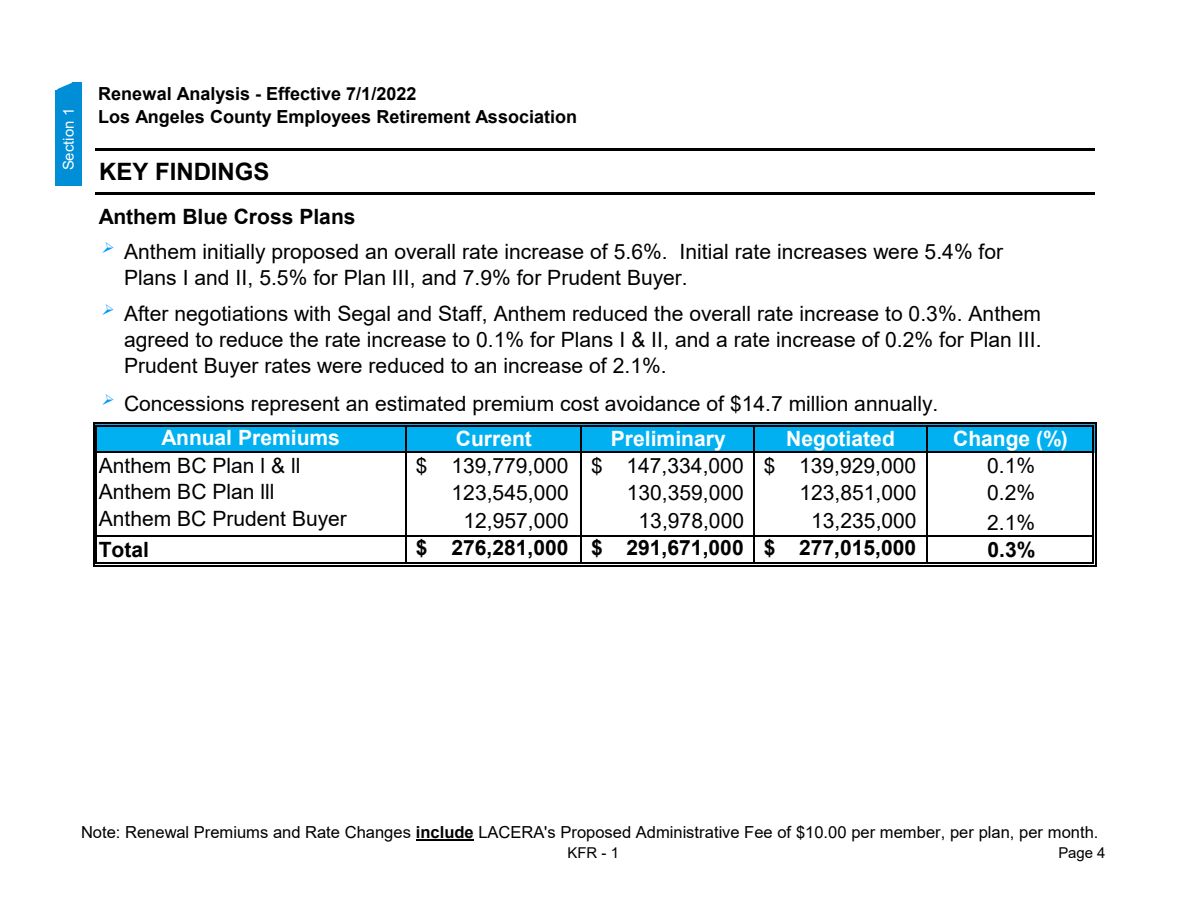
<style>
.page{position:relative;width:1188px;height:918px;background:#fff}
.page>*{position:absolute;margin:0;border:0;box-sizing:border-box;transform-origin:0 0}
.t1{font:700 24px "Arial";color:#000}
.t2{font:21px/25.8px "Arial";color:#000}
.t3{font:700 21px "Arial";color:#000}
.t4{font:700 21px "Arial";color:#fff}
.t5{font:700 18px/23.5px "Arial";color:#000}
.t6{font:16.5px "Arial";color:#000}
.t7{font:15px "Arial";color:#000}
.t8{font:15px "Arial";color:#fff}
.s1{font-weight:700;color:#fff}
.s2{font-weight:700}
</style>
<div class="page">
<div style="left:95px;top:424px;width:999px;height:28px;background:#00b0f0"></div>
<svg style="left:93px;top:422px;width:4px;height:4px"></svg>
<svg style="left:93px;top:562px;width:4px;height:4px"></svg>
<hr style="left:93px;top:426px;width:1px;height:136px;background:#000">
<hr style="left:96px;top:426px;width:1px;height:136px;background:#000">
<hr style="left:406px;top:426px;width:1px;height:136px;background:#000">
<hr style="left:581px;top:426px;width:1px;height:136px;background:#000">
<hr style="left:753px;top:426px;width:2px;height:136px;background:#000">
<hr style="left:926px;top:426px;width:1px;height:136px;background:#000">
<hr style="left:1092px;top:426px;width:2px;height:136px;background:#000">
<hr style="left:1095px;top:426px;width:1px;height:136px;background:#000">
<hr style="left:95px;top:148px;width:999px;height:2px;background:#000">
<hr style="left:95px;top:192px;width:999px;height:3px;background:#000">
<svg style="left:1092px;top:422px;width:4px;height:4px"></svg>
<hr style="left:97px;top:422px;width:995px;height:1px;background:#000">
<hr style="left:97px;top:425px;width:995px;height:1px;background:#000">
<hr style="left:97px;top:451px;width:995px;height:2px;background:#000">
<hr style="left:97px;top:535px;width:995px;height:2px;background:#000">
<hr style="left:97px;top:562px;width:995px;height:1px;background:#000">
<hr style="left:97px;top:565px;width:995px;height:1px;background:#000">
<div style="left:55px;top:90px;width:27px;height:95px;background:#008ed6"></div>
<svg style="left:57px;top:82px;width:15px;height:8px"></svg>
<div style="left:72px;top:82px;width:10px;height:14px;background:#008ed6"></div>
<hr style="left:416px;top:839px;width:58px;height:2px;background:#000">
<p class="t8" style="left:58px;top:170px;width:64px;rotate:-90deg">Section 1</p>
<p class="t5" style="left:98px;top:82px;width:480px">Renewal Analysis - Effective 7/1/2022<br>Los Angeles County Employees Retirement Association</p>
<p class="t1" style="left:99px;top:155px;width:172px">KEY FINDINGS</p>
<p class="t3" style="left:99px;top:202px;width:258px">Anthem Blue Cross Plans</p>
<p class="t2" style="left:124px;top:238px;width:881px">Anthem initially proposed an overall rate increase of 5.6%. Initial rate increases were 5.4% for<br>Plans I and II, 5.5% for Plan III, and 7.9% for Prudent Buyer.</p>
<p class="t2" style="left:124px;top:301px;width:919px;text-align:justify">After negotiations with Segal and Staff, Anthem reduced the overall rate increase to 0.3%. Anthem agreed to reduce the rate increase to 0.1% for Plans I &amp; II, and a rate increase of 0.2% for Plan III.<br>Prudent Buyer rates were reduced to an increase of 2.1%.</p>
<p class="t2" style="left:456px;top:386px;width:484px;line-height:35px;text-indent:-355px"><sup>➢</sup> Concessions represent an estimated premium cost avoidance of $14.7 million annually.<br><span class="s1">Current</span></p>
<p class="t4" style="left:162px;top:423px;width:180px">Annual Premiums</p>
<p class="t2" style="left:99px;top:479px;width:177px">Anthem BC Plan lll</p>
<p class="t4" style="left:611px;top:424px;width:117px">Preliminary</p>
<p class="t4" style="left:786px;top:424px;width:110px">Negotiated</p>
<p class="t4" style="left:953px;top:424px;width:116px">Change (%)</p>
<p class="t2" style="left:416px;top:452px;width:502px">$ 139,779,000 $ 147,334,000 $ 139,929,000</p>
<p class="t2" style="left:987px;top:453px;width:50px">0.1%</p>
<p class="t2" style="left:452px;top:479px;width:119px">123,545,000</p>
<p class="t2" style="left:627px;top:479px;width:119px">130,359,000</p>
<p class="t2" style="left:799px;top:479px;width:119px">123,851,000</p>
<p class="t2" style="left:987px;top:480px;width:50px">0.2%</p>
<p class="t2" style="left:463px;top:508px;width:107px">12,957,000</p>
<p class="t2" style="left:639px;top:508px;width:107px">13,978,000</p>
<p class="t2" style="left:811px;top:508px;width:107px">13,235,000</p>
<p class="t2" style="left:987px;top:510px;width:50px">2.1%</p>
<p class="t2" style="left:99px;top:452px;width:203px">Anthem BC Plan l &amp; ll</p>
<p class="t2" style="left:99px;top:506px;width:249px">Anthem BC Prudent Buyer</p>
<p class="t3" style="left:99px;top:535px;width:52px">Total</p>
<p class="t3" style="left:416px;top:533px;width:502px">$ 276,281,000 $ 291,671,000 $ 277,015,000</p>
<p class="t3" style="left:987px;top:535px;width:50px">0.3%</p>
<p class="t6" style="left:81px;top:820px;width:1019px">Note: Renewal Premiums and Rate Changes <span class="s2">include</span> LACERA's Proposed Administrative Fee of $10.00 per member, per plan, per month.</p>
<p class="t7" style="left:568px;top:842px;width:53px">KFR - 1</p>
<p class="t7" style="left:1058px;top:842px;width:49px">Page 4</p>
</div>
